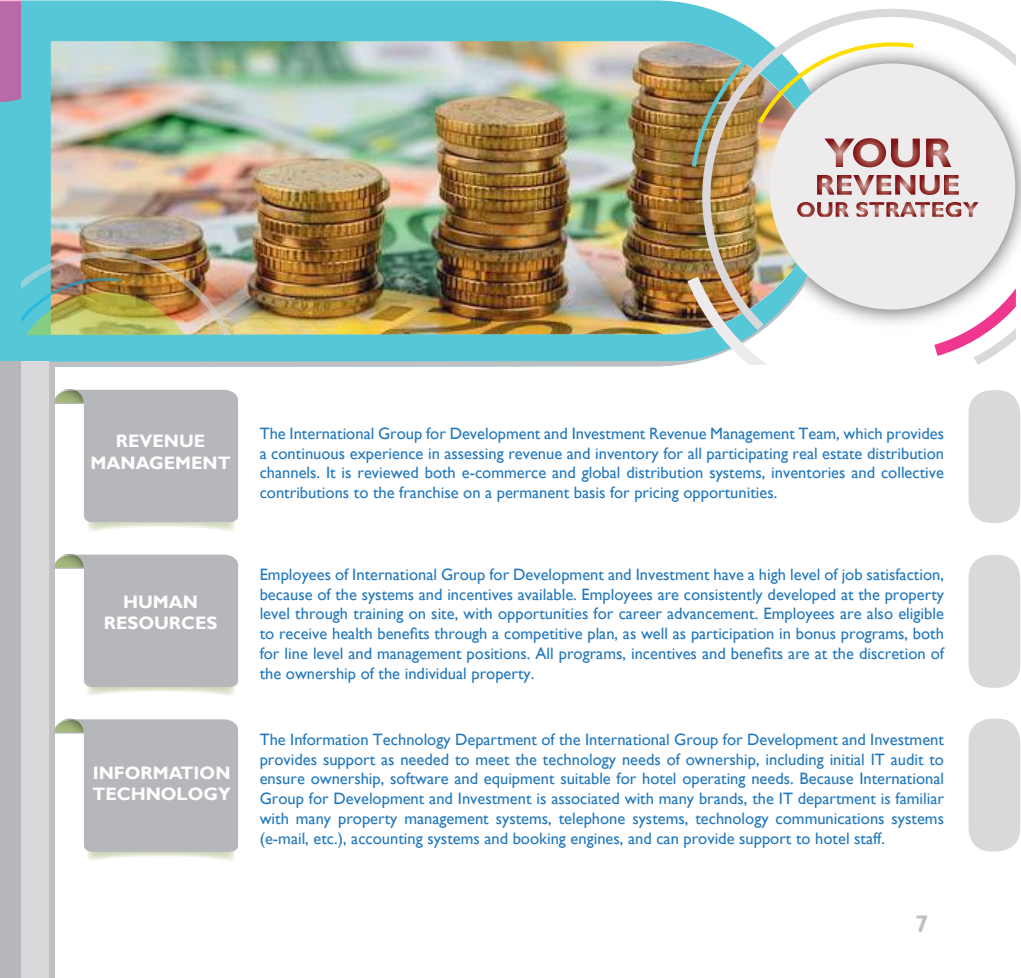
<style>
.page{position:relative;width:1021px;height:978px;background:#fff}
.page>*{position:absolute;margin:0;border:0;box-sizing:border-box;transform-origin:0 0}
.t1{font:700 24px "Gill Sans";color:#c0bfc1}
.t2{font:700 18px/21.6px "Gill Sans";color:#fff;text-align:center}
.t3{font:16.5px/19.8px "Gill Sans";color:#2278bd;text-align:justify}
</style>
<div class="page">
<div style="left:0;top:362px;width:21px;height:616px;background:#b6b7bb"></div>
<img style="left:230px;top:0;width:479px;height:147px">
<img style="left:0;top:0;width:230px;height:362px">
<div style="left:21px;top:365px;width:33px;height:613px;background:#c0bfc1"></div>
<img style="left:21px;top:147px;width:681px;height:220px">
<img style="left:1015px;top:54px;width:5px;height:282px">
<svg style="left:687px;top:277px;width:80px;height:88px"></svg>
<img style="left:702px;top:9px;width:313px;height:321px">
<svg style="left:934px;top:288px;width:81px;height:77px"></svg>
<div style="left:21px;top:362px;width:28px;height:616px;background:#dad8db"></div>
<img style="left:87px;top:522px;width:148px;height:9px">
<svg style="left:54px;top:390px;width:184px;height:132px;background:#c0c1c4"></svg>
<img style="left:55px;top:390px;width:29px;height:13px">
<img style="left:87px;top:687px;width:148px;height:9px">
<img style="left:64px;top:554px;width:12px;height:1px">
<svg style="left:54px;top:555px;width:184px;height:132px;background:#c0c1c4"></svg>
<img style="left:55px;top:555px;width:29px;height:13px">
<img style="left:87px;top:852px;width:148px;height:9px">
<svg style="left:54px;top:719px;width:184px;height:133px;background:#c0c1c4"></svg>
<img style="left:55px;top:720px;width:29px;height:12px">
<img style="left:692px;top:42px;width:227px;height:125px">
<svg style="left:926px;top:139px;width:25px;height:28px"></svg>
<svg style="left:817px;top:175px;width:141px;height:20px;background:#c1908f"></svg>
<svg style="left:797px;top:202px;width:51px;height:15px"></svg>
<svg style="left:856px;top:202px;width:122px;height:15px;background:#c69b9b"></svg>
<div style="left:968px;top:390px;width:52px;height:133px;background:#dad8db;border-radius:23px"></div>
<div style="left:968px;top:555px;width:52px;height:133px;background:#dad8db;border-radius:23px"></div>
<div style="left:968px;top:719px;width:52px;height:132px;background:#dad8db;border-radius:23px"></div>
<p class="t2" style="left:90px;top:431px;width:142px">REVENUE<br>MANAGEMENT</p>
<p class="t2" style="left:104px;top:591px;width:115px">HUMAN<br>RESOURCES</p>
<p class="t2" style="left:92px;top:762px;width:140px;text-align:left">INFORMATION<br>TECHNOLOGY</p>
<p class="t3" style="left:260px;top:424px;width:686px">The International Group for Development and Investment Revenue Management Team, which provides a continuous experience in assessing revenue and inventory for all participating real estate distribution channels. It is reviewed both e-commerce and global distribution systems, inventories and collective contributions to the franchise on a permanent basis for pricing opportunities.</p>
<p class="t3" style="left:260px;top:565px;width:686px">Employees of International Group for Development and Investment have a high level of job satisfaction, because of the systems and incentives available. Employees are consistently developed at the property level through training on site, with opportunities for career advancement. Employees are also eligible to receive health benefits through a competitive plan, as well as participation in bonus programs, both for line level and management positions. All programs, incentives and benefits are at the discretion of the ownership of the individual property.</p>
<p class="t3" style="left:260px;top:730px;width:686px">The Information Technology Department of the International Group for Development and Investment provides support as needed to meet the technology needs of ownership, including initial IT audit to ensure ownership, software and equipment suitable for hotel operating needs. Because International Group for Development and Investment is associated with many brands, the IT department is familiar with many property management systems, telephone systems, technology communications systems (e-mail, etc.), accounting systems and booking engines, and can provide support to hotel staff.</p>
<h1 class="t1" style="left:915px;top:910px;width:15px">7</h1>
</div>
